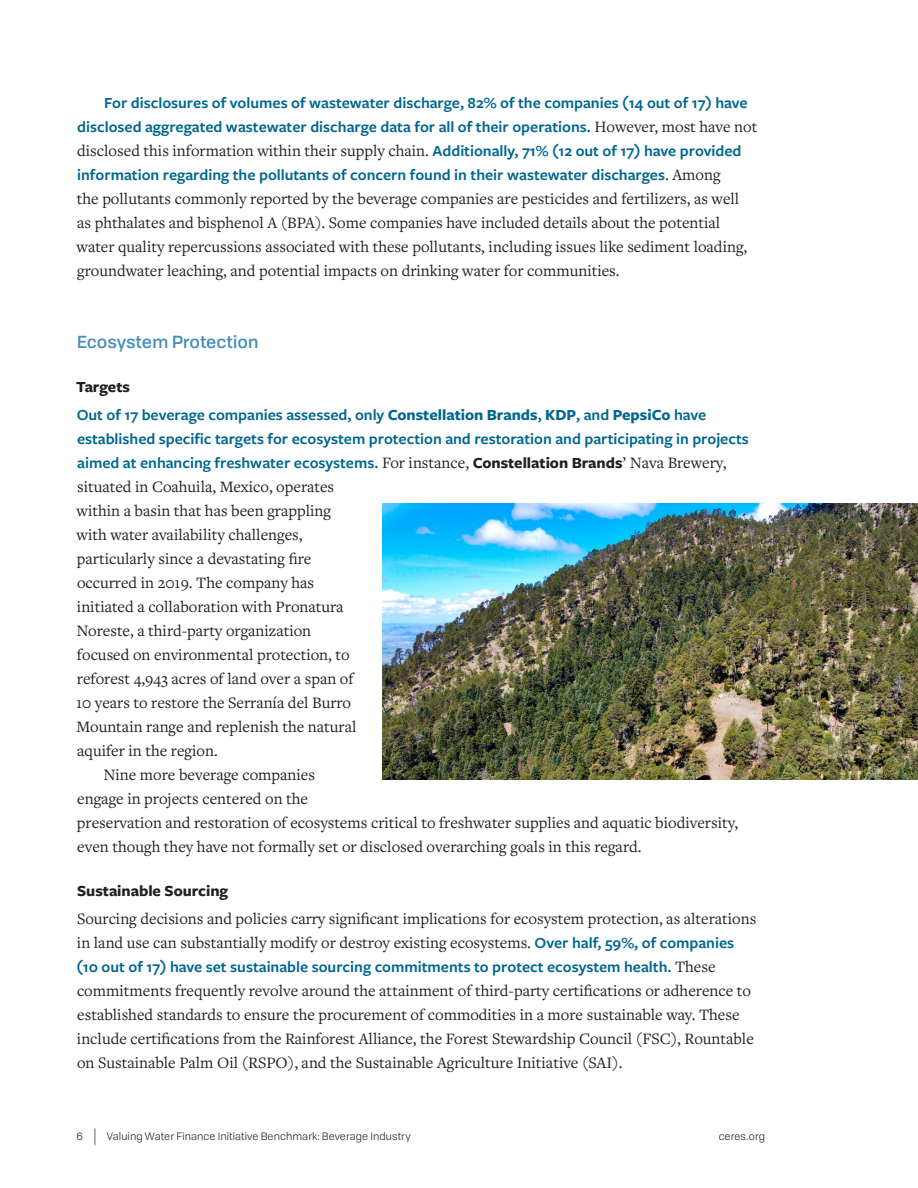
<style>
.page{position:relative;width:918px;height:1188px;background:#fff}
.page>*{position:absolute;margin:0;border:0;box-sizing:border-box;transform-origin:0 0}
.Head_D{font:500 17.1px "Tofino";letter-spacing:-.005em;color:#458ebc}
.Body___1st{font:16.5px/24px "Freight Text Pro";color:#231f20}
.Body{font:16.5px/24px "Freight Text Pro";color:#231f20}
.Body___1st-2{font:600 16.05px/24px "Freight Sans Pro";color:#006792}
.Body-2{font:600 16.05px/24px "Freight Sans Pro";color:#006792}
.Body___1st-3{font:700 16.05px "Freight Sans Pro";color:#231f20}
.t1{font:10.5px "Tofino";letter-spacing:.005em;color:#231f20}
.s1{font-family:"Freight Text Pro";font-weight:400;font-size:16.5px;color:#231f20}
.s2{font-family:"Freight Sans Pro";font-weight:600;font-size:16.05px;color:#006792}
.s3{font-weight:700}
.s4{font-weight:700;color:#231f20}
.s5{font-size:16.5px}
</style>
<div class="page">
<img style="left:382px;top:504px;width:536px;height:276px">
<p class="Body-2" style="left:77px;top:90px;width:682px;text-indent:27px">For disclosures of volumes of wastewater discharge, 82% of the companies (14 out of 17) have disclosed aggregated wastewater discharge data for all of their operations. <span class="s1">However, most have not</span></p>
<p class="Body" style="left:77px;top:138px;width:666px">disclosed this information within their supply chain. <span class="s2">Additionally, 71% (12 out of 17) have provided</span></p>
<p class="Body-2" style="left:77px;top:162px;width:645px">information regarding the pollutants of concern found in their wastewater discharges<span class="s1">. Among</span></p>
<p class="Body" style="left:77px;top:186px;width:672px">the pollutants commonly reported by the beverage companies are pesticides and fertilizers, as well as phthalates and bisphenol A (BPA). Some companies have included details about the potential water quality repercussions associated with these pollutants, including issues like sediment loading, groundwater leaching, and potential impacts on drinking water for communities.</p>
<p class="Head_D" style="left:77px;top:328px;width:184px">Ecosystem Protection</p>
<p class="Body___1st-3" style="left:76px;top:375px;width:55px">Targets</p>
<p class="Body___1st-2" style="left:77px;top:402px;width:674px">Out of 17 beverage companies assessed, only <span class="s3">Constellation Brands</span>, <span class="s3">KDP</span>, and <span class="s3">PepsiCo</span> have established specific targets for ecosystem protection and restoration and participating in projects aimed at enhancing freshwater ecosystems. <span class="s1">For instance,</span> <span class="s4">Constellation Brands</span><span class="s1">’ Nava Brewery,</span></p>
<p class="Body___1st" style="left:76px;top:474px;width:282px">situated in Coahuila, Mexico, operates within a basin that has been grappling with water availability challenges, particularly since a devastating fire occurred in 2019. The company has initiated a collaboration with Pronatura Noreste, a third-party organization focused on environmental protection, to reforest 4,943 acres of land over a span of 10 years to restore the Serranía del Burro Mountain range and replenish the natural aquifer in the region.</p>
<p class="Body" style="left:77px;top:762px;width:663px;text-indent:26px">Nine more beverage companies<br>engage in projects centered on the<br>preservation and restoration of ecosystems critical to freshwater supplies and aquatic biodiversity, even though they have not formally set or disclosed overarching goals in this regard.</p>
<p class="Body___1st-3" style="left:77px;top:879px;width:153px">Sustainable Sourcing</p>
<p class="Body___1st" style="left:77px;top:906px;width:681px">Sourcing decisions and policies carry significant implications for ecosystem protection, as alterations in land use can substantially modify or destroy existing ecosystems. <span class="s2">Over half, 59%, of companies</span></p>
<p class="Body___1st-2" style="left:76px;top:954px;width:641px">(10 out of 17) have set sustainable sourcing commitments to protect ecosystem health. <span class="s1">These</span></p>
<p class="Body___1st" style="left:77px;top:978px;width:678px">commitments frequently revolve around the attainment of third-party certifications or adherence to established standards to ensure the procurement of commodities in a more sustainable way. These include certifications from the Rainforest Alliance, the Forest Stewardship Council (FSC), Rountable on Sustainable Palm Oil (RSPO), and the Sustainable Agriculture Initiative (SAI).</p>
<p class="t1" style="left:76px;top:1129px;width:336px">6 <span class="s5">|</span> Valuing Water Finance Initiative Benchmark: Beverage Industry</p>
<p class="t1" style="left:719px;top:1129px;width:48px">ceres.org</p>
</div>
